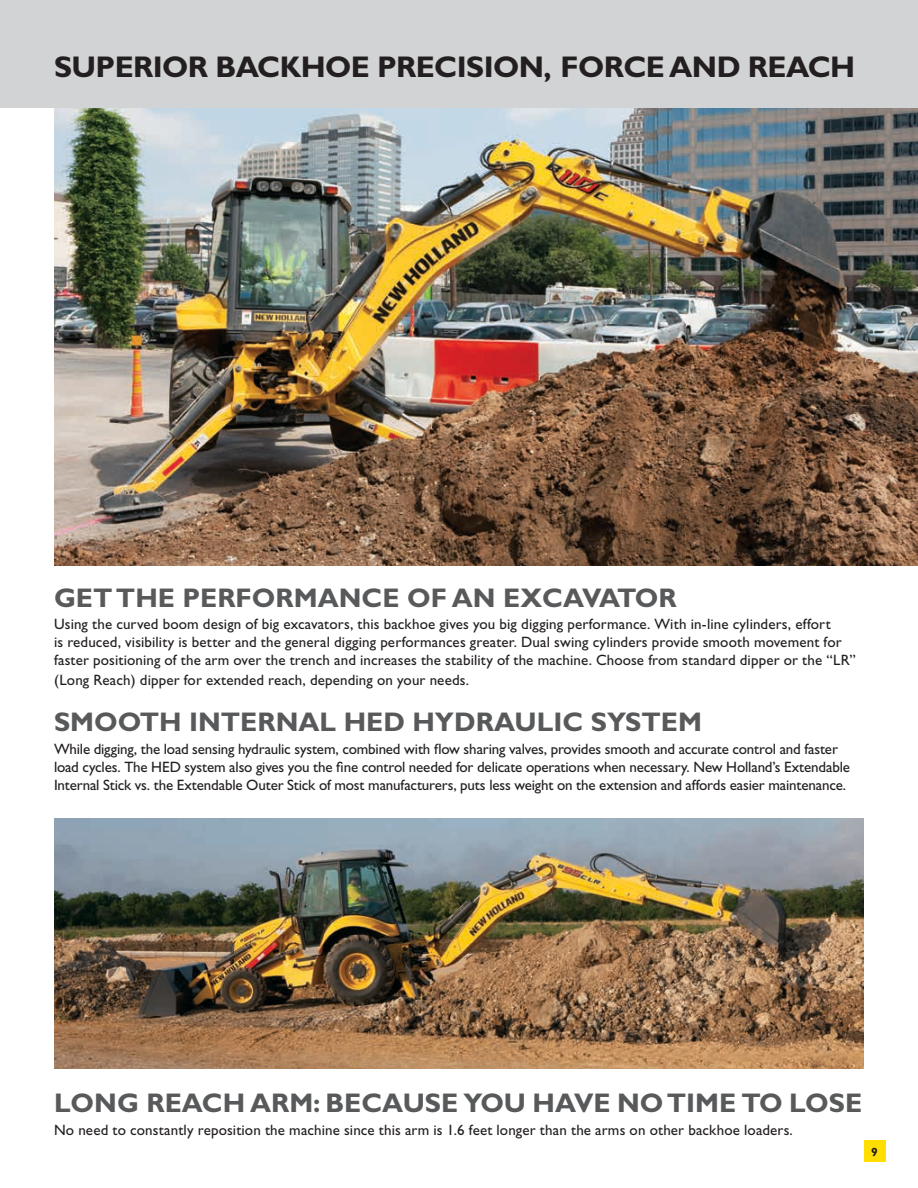
<style>
.page{position:relative;width:918px;height:1188px;background:#fff}
.page>*{position:absolute;margin:0;border:0;box-sizing:border-box;transform-origin:0 0}
.t1{font:700 30px "Gill Sans";letter-spacing:-.02em;color:#231f20}
.t2{font:700 27px "Gill Sans";color:#58595b}
.t3{font:15px/18px "Gill Sans";letter-spacing:.005em;color:#231f20}
.t4{font:700 12px "Gill Sans";color:#231f20}
</style>
<div class="page">
<img style="left:54px;top:108px;width:864px;height:458px">
<div style="left:864px;top:1141px;width:21px;height:21px;background:#ffde00"></div>
<div style="left:0;top:0;width:918px;height:108px;background:#d1d3d4"></div>
<img style="left:54px;top:818px;width:810px;height:250px">
<h1 class="t1" style="left:54px;top:49px;width:803px">SUPERIOR BACKHOE PRECISION, FORCE AND REACH</h1>
<h2 class="t2" style="left:54px;top:582px;width:624px">GET THE PERFORMANCE OF AN EXCAVATOR</h2>
<p class="t3" style="left:54px;top:615px;width:804px">Using the curved boom design of big excavators, this backhoe gives you big digging performance. With in-line cylinders, effort<br>is reduced, visibility is better and the general digging performances greater. Dual swing cylinders provide smooth movement for faster positioning of the arm over the trench and increases the stability of the machine. Choose from standard dipper or the “LR”</p>
<p class="t3" style="left:54px;top:671px;width:417px">(Long Reach) dipper for extended reach, depending on your needs.</p>
<h2 class="t2" style="left:54px;top:706px;width:649px">SMOOTH INTERNAL HED HYDRAULIC SYSTEM</h2>
<p class="t3" style="left:54px;top:740px;width:797px">While digging, the load sensing hydraulic system, combined with flow sharing valves, provides smooth and accurate control and faster load cycles. The HED system also gives you the fine control needed for delicate operations when necessary. New Holland’s Extendable<br>Internal Stick vs. the Extendable Outer Stick of most manufacturers, puts less weight on the extension and affords easier maintenance.</p>
<h2 class="t2" style="left:54px;top:1087px;width:810px">LONG REACH ARM: BECAUSE YOU HAVE NO TIME TO LOSE</h2>
<p class="t3" style="left:54px;top:1121px;width:740px">No need to constantly reposition the machine since this arm is 1.6 feet longer than the arms on other backhoe loaders.</p>
<p class="t4" style="left:871px;top:1145px;width:8px">9</p>
</div>
